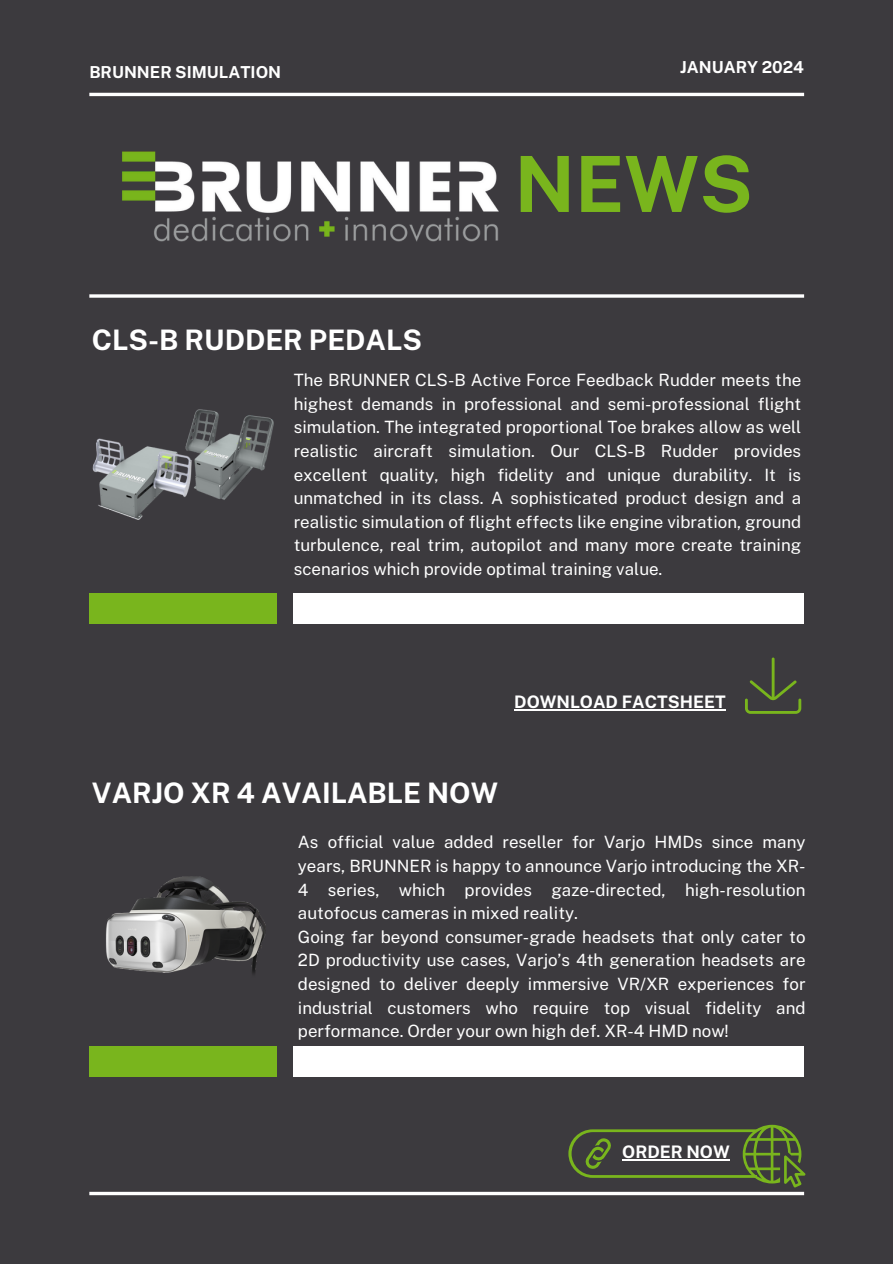
<style>
.page{position:relative;width:893px;height:1264px;background:#fff}
.page>*{position:absolute;margin:0;border:0;box-sizing:border-box;transform-origin:0 0}
.t1{font:700 77.4px "Public Sans";color:#79b51d}
.t2{font:700 28.2px "Public Sans";color:#fff}
.t3{font:700 17.25px "Public Sans";color:#fff}
.t4{font:16.95px/23.7px "Public Sans";color:#fff;text-align:justify}
.t5{font:700 16.5px "Public Sans";color:#fff}
</style>
<div class="page">
<div style="left:0;top:0;width:892px;height:1263px;background:#3c3a3e"></div>
<hr style="left:89px;top:93px;width:715px;height:3px;background:#fff">
<svg style="left:89px;top:294px;width:715px;height:4px;background:#e0e0e0"></svg>
<div style="left:294px;top:593px;width:510px;height:30px;background:#fff"></div>
<svg style="left:89px;top:1191px;width:715px;height:4px;background:#d6d6d7"></svg>
<img style="left:122px;top:151px;width:377px;height:91px">
<img style="left:92px;top:409px;width:182px;height:111px">
<div style="left:294px;top:1046px;width:510px;height:30px;background:#fff"></div>
<img style="left:106px;top:876px;width:160px;height:98px">
<svg style="left:745px;top:657px;width:56px;height:56px"></svg>
<hr style="left:514px;top:709px;width:211px;height:1px;background:#fff">
<svg style="left:568px;top:1124px;width:237px;height:63px"></svg>
<hr style="left:622px;top:1159px;width:107px;height:1px;background:#fff">
<div style="left:89px;top:593px;width:188px;height:30px;background:#79b51d"></div>
<div style="left:89px;top:1046px;width:188px;height:30px;background:#79b51d"></div>
<h2 class="t5" style="left:89px;top:62px;width:193px">BRUNNER SIMULATION</h2>
<p class="t5" style="left:680px;top:57px;width:125px">JANUARY 2024</p>
<p class="t2" style="left:92px;top:323px;width:331px">CLS-B RUDDER PEDALS</p>
<h1 class="t1" style="left:514px;top:138px;width:240px">NEWS</h1>
<p class="t4" style="left:294px;top:368px;width:509px">The BRUNNER CLS-B Active Force Feedback Rudder meets the highest demands in professional and semi-professional flight simulation. The integrated proportional Toe brakes allow as well realistic aircraft simulation. Our CLS-B Rudder provides excellent quality, high fidelity and unique durability. It is unmatched in its class. A sophisticated product design and a realistic simulation of flight effects like engine vibration, ground turbulence, real trim, autopilot and many more create training scenarios which provide optimal training value.</p>
<p class="t3" style="left:514px;top:692px;width:213px">DOWNLOAD FACTSHEET</p>
<p class="t2" style="left:92px;top:776px;width:407px">VARJO XR 4 AVAILABLE NOW</p>
<h3 class="t4" style="left:298px;top:830px;width:509px">As official value added reseller for Varjo HMDs since many years, BRUNNER is happy to announce Varjo introducing the XR-4 series, which provides gaze-directed, high-resolution autofocus cameras in mixed reality.</h3>
<h2 class="t4" style="left:298px;top:924px;width:509px">Going far beyond consumer-grade headsets that only cater to 2D productivity use cases, Varjo’s 4th generation headsets are designed to deliver deeply immersive VR/XR experiences for industrial customers who require top visual fidelity and performance. Order your own high def. XR-4 HMD now!</h2>
<p class="t3" style="left:622px;top:1142px;width:109px">ORDER NOW</p>
</div>
